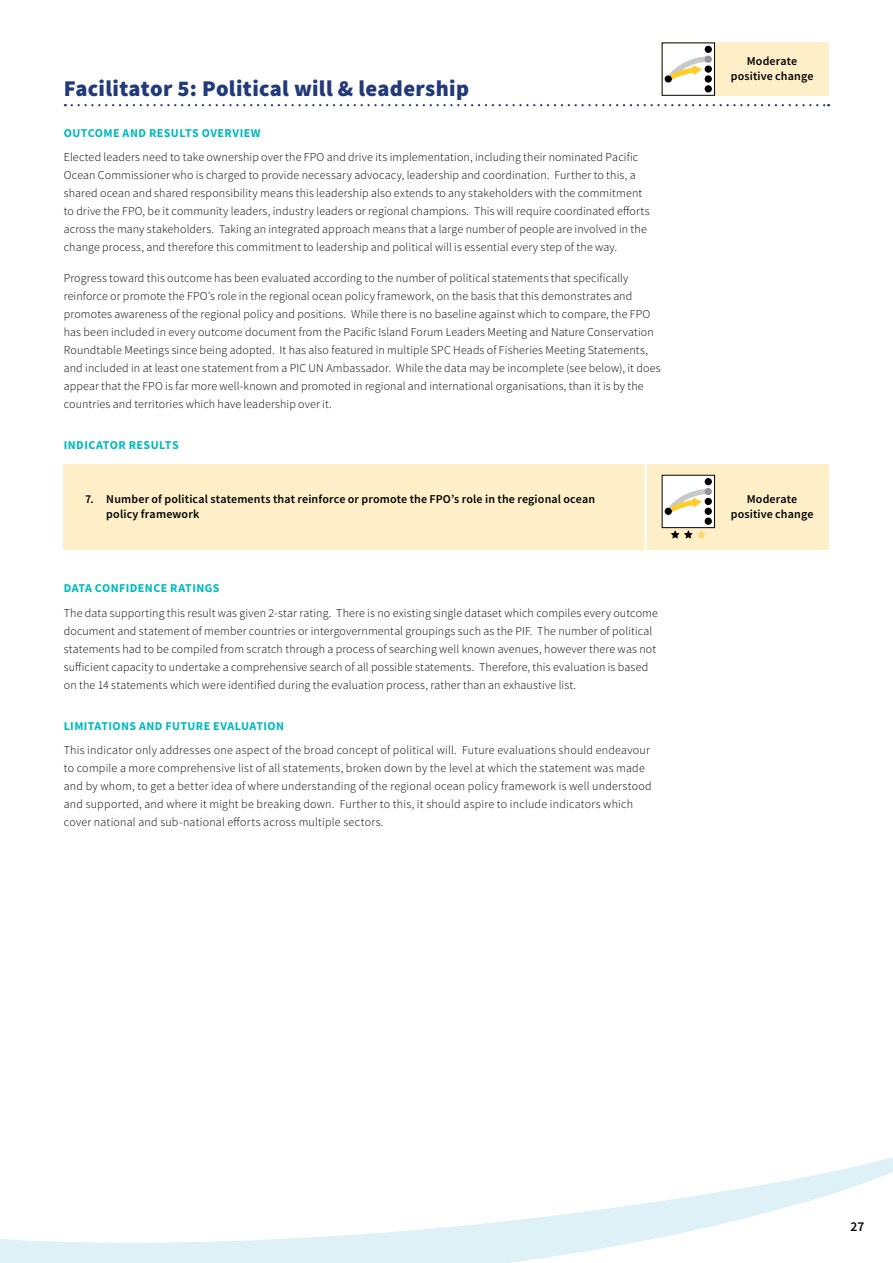
<style>
.page{position:relative;width:893px;height:1263px;background:#fff}
.page>*{position:absolute;margin:0;border:0;box-sizing:border-box;transform-origin:0 0}
.t1{font:900 22.5px "Source Sans Pro";letter-spacing:.015em;color:#233a7a}
.t2{font:600 13.5px "Source Sans Pro";color:#000}
.t3{font:300 12px/18px "Source Sans Pro";letter-spacing:.015em;color:#000}
.t4{font:600 12px/15px "Source Sans Pro";letter-spacing:.015em;color:#000;text-align:center}
.t5{font:700 12px "Source Sans Pro";letter-spacing:.035em;color:#00babe}
</style>
<div class="page">
<svg style="left:0;top:1157px;width:893px;height:106px"></svg>
<svg style="left:72px;top:104px;width:757px;height:2px"></svg>
<div style="left:662px;top:43px;width:167px;height:53px;background:#ffefc9"></div>
<div style="left:662px;top:43px;width:52px;height:52px;background:#fff"></div>
<div style="left:662px;top:43px;width:53px;height:53px;border:1px solid #000"></div>
<div style="left:705px;top:46px;width:7px;height:7px;background:#000;border-radius:50%"></div>
<div style="left:705px;top:85px;width:7px;height:7px;background:#000;border-radius:50%"></div>
<svg style="left:664px;top:54px;width:50px;height:29px"></svg>
<div style="left:64px;top:464px;width:765px;height:85px;background:#ffefc9"></div>
<div style="left:662px;top:475px;width:52px;height:53px;background:#fff"></div>
<div style="left:662px;top:475px;width:53px;height:53px;border:1px solid #000"></div>
<div style="left:705px;top:478px;width:7px;height:7px;background:#000;border-radius:50%"></div>
<div style="left:705px;top:518px;width:7px;height:7px;background:#000;border-radius:50%"></div>
<svg style="left:664px;top:486px;width:50px;height:30px"></svg>
<svg style="left:671px;top:530px;width:35px;height:9px"></svg>
<hr style="left:645px;top:464px;width:2px;height:85px;background:#fff">
<h1 class="t1" style="left:64px;top:73px;width:407px">Facilitator 5: Political will &amp; leadership</h1>
<p class="t5" style="left:64px;top:124px;width:198px">OUTCO ME AND RESULTS OVERVIEW</p>
<p class="t3" style="left:64px;top:148px;width:587px">Elected leaders need to take ownership over the FPO and drive its implementation, including their nominated Pacific Ocean Commissioner who is charged to provide necessary advocacy, leadership and coordination. Further to this, a shared ocean and shared responsibility means this leadership also extends to any stakeholders with the commitment to drive the FPO, be it community leaders, industry leaders or regional champions. This will require coordinated efforts across the many stakeholders. Taking an integrated approach means that a large number of people are involved in the change process, and therefore this commitment to leadership and political will is essential every step of the way.</p>
<p class="t3" style="left:64px;top:269px;width:598px">Progress toward this outcome has been evaluated according to the number of political statements that specifically reinforce or promote the FPO’s role in the regional ocean policy framework, on the basis that this demonstrates and promotes awareness of the regional policy and positions. While there is no baseline against which to compare, the FPO has been included in every outcome document from the Pacific Island Forum Leaders Meeting and Nature Conservation Roundtable Meetings since being adopted. It has also featured in multiple SPC Heads of Fisheries Meeting Statements, and included in at least one statement from a PIC UN Ambassador. While the data may be incomplete (see below), it does appear that the FPO is far more well-known and promoted in regional and international organisations, than it is by the countries and territories which have leadership over it.</p>
<p class="t5" style="left:64px;top:437px;width:20px">INDICA</p>
<p class="t5" style="left:103px;top:437px;width:76px">TOR RESULTS</p>
<p class="t4" style="left:106px;top:491px;width:490px;text-align:left;text-indent:-21px">7. Number of political statements that reinforce or promote the FPO’s role in the regional ocean policy framework</p>
<p class="t5" style="left:64px;top:580px;width:156px">DATA CONFIDENCE RATINGS</p>
<p class="t3" style="left:64px;top:604px;width:596px">The data supporting this result was given 2-star rating. There is no existing single dataset which compiles every outcome document and statement of member countries or intergovernmental groupings such as the PIF. The number of political statements had to be compiled from scratch through a process of searching well known avenues, however there was not sufficient capacity to undertake a comprehensive search of all possible statements. Therefore, this evaluation is based on the 14 statements which were identified during the evaluation process, rather than an exhaustive list.</p>
<p class="t5" style="left:64px;top:718px;width:222px">LI MITATIONS AND FUTURE EVALUATION</p>
<p class="t3" style="left:64px;top:741px;width:589px">This indicator only addresses one aspect of the broad concept of political will. Future evaluations should endeavour to compile a more comprehensive list of all statements, broken down by the level at which the statement was made and by whom, to get a better idea of where understanding of the regional ocean policy framework is well understood and supported, and where it might be breaking down. Further to this, it should aspire to include indicators which cover national and sub-national efforts across multiple sectors.</p>
<p class="t4" style="left:731px;top:53px;width:84px">Moderate positive change</p>
<p class="t4" style="left:731px;top:491px;width:84px">Moderate positive change</p>
<p class="t2" style="left:850px;top:1217px;width:15px">27</p>
</div>
